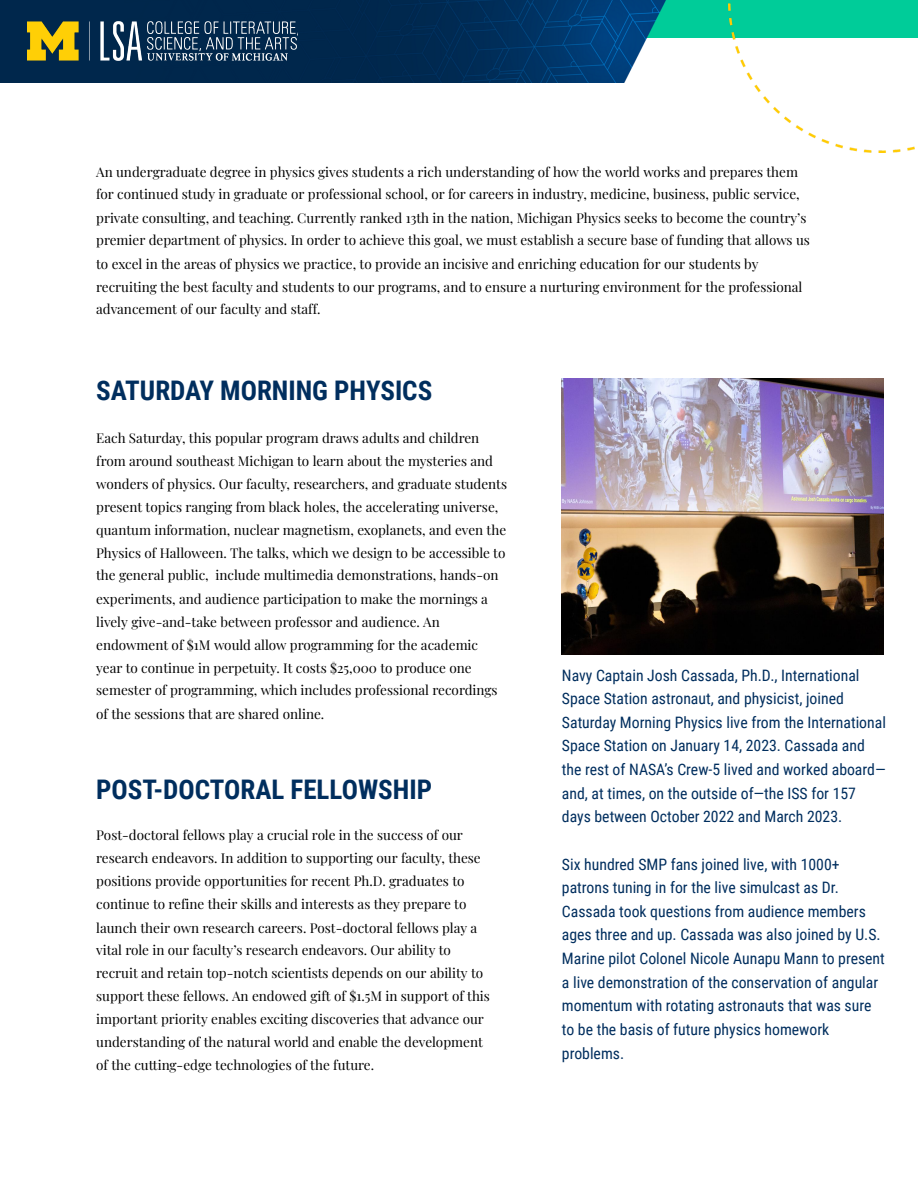
<style>
.page{position:relative;width:918px;height:1188px;background:#fff}
.page>*{position:absolute;margin:0;border:0;box-sizing:border-box;transform-origin:0 0}
.t1{font:700 27px "Roboto Condensed";color:#002e5e}
.t2{font:15.75px/23.7px "Roboto Condensed";color:#002e5e}
.t3{font:13.5px/23px "Playfair Display";color:#000}
</style>
<div class="page">
<img style="left:562px;top:379px;width:322px;height:276px">
<div style="left:0;top:0;width:918px;height:38px;background:#0c9"></div>
<img style="left:0;top:0;width:666px;height:83px">
<img style="left:27px;top:22px;width:270px;height:38px">
<img style="left:728px;top:3px;width:187px;height:149px">
<p class="t3" style="left:96px;top:160px;width:703px">An undergraduate degree in physics gives students a rich understanding of how the world works and prepares them</p>
<p class="t3" style="left:96px;top:182px;width:715px">for continued study in graduate or professional school, or for careers in industry, medicine, business, public service, private consulting, and teaching. Currently ranked 13th in the nation, Michigan Physics seeks to become the country’s premier department of physics. In order to achieve this goal, we must establish a secure base of funding that allows us to excel in the areas of physics we practice, to provide an incisive and enriching education for our students by recruiting the best faculty and students to our programs, and to ensure a nurturing environment for the professional</p>
<p class="t3" style="left:96px;top:297px;width:226px">advancement of our faculty and staff.</p>
<p class="t1" style="left:96px;top:375px;width:338px">SATURDAY MORNING PHYSICS</p>
<p class="t3" style="left:96px;top:426px;width:398px;line-height:22.5px">Each Saturday, this popular program draws adults and children from around southeast Michigan to learn about the mysteries and</p>
<p class="t3" style="left:96px;top:472px;width:412px">wonders of physics. Our faculty, researchers, and graduate students present topics ranging from black holes, the accelerating universe, quantum information, nuclear magnetism, exoplanets, and even the Physics of Halloween. The talks, which we design to be accessible to</p>
<p class="t3" style="left:96px;top:563px;width:404px">the general public, include multimedia demonstrations, hands-on</p>
<p class="t3" style="left:96px;top:587px;width:393px;line-height:22.5px">experiments, and audience participation to make the mornings a lively give-and-take between professor and audience. An</p>
<p class="t3" style="left:96px;top:633px;width:383px">endowment of $1M would allow programming for the academic</p>
<p class="t3" style="left:96px;top:656px;width:377px">year to continue in perpetuity. It costs $25,000 to produce one</p>
<p class="t3" style="left:96px;top:678px;width:403px">semester of programming, which includes professional recordings</p>
<p class="t3" style="left:96px;top:702px;width:230px">of the sessions that are shared online.</p>
<h1 class="t1" style="left:96px;top:774px;width:337px">POST-DOCTORAL FELLOWSHIP</h1>
<p class="t3" style="left:96px;top:823px;width:395px">Post-doctoral fellows play a crucial role in the success of our research endeavors. In addition to supporting our faculty, these positions provide opportunities for recent Ph.D. graduates to continue to refine their skills and interests as they prepare to launch their own research careers. Post-doctoral fellows play a vital role in our faculty’s research endeavors. Our ability to recruit and retain top-notch scientists depends on our ability to support these fellows. An endowed gift of $1.5M in support of this important priority enables exciting discoveries that advance our understanding of the natural world and enable the development of the cutting-edge technologies of the future.</p>
<p class="t2" style="left:562px;top:663px;width:325px">Navy Captain Josh Cassada, Ph.D., International Space Station astronaut, and physicist, joined Saturday Morning Physics live from the International Space Station on January 14, 2023. Cassada and the rest of NASA’s Crew-5 lived and worked aboard— and, at times, on the outside of—the ISS for 157 days between October 2022 and March 2023.</p>
<p class="t2" style="left:562px;top:852px;width:324px">Six hundred SMP fans joined live, with 1000+ patrons tuning in for the live simulcast as Dr.<br>Cassada took questions from audience members ages three and up. Cassada was also joined by U.S.<br>Marine pilot Colonel Nicole Aunapu Mann to present a live demonstration of the conservation of angular momentum with rotating astronauts that was sure to be the basis of future physics homework problems.</p>
</div>
